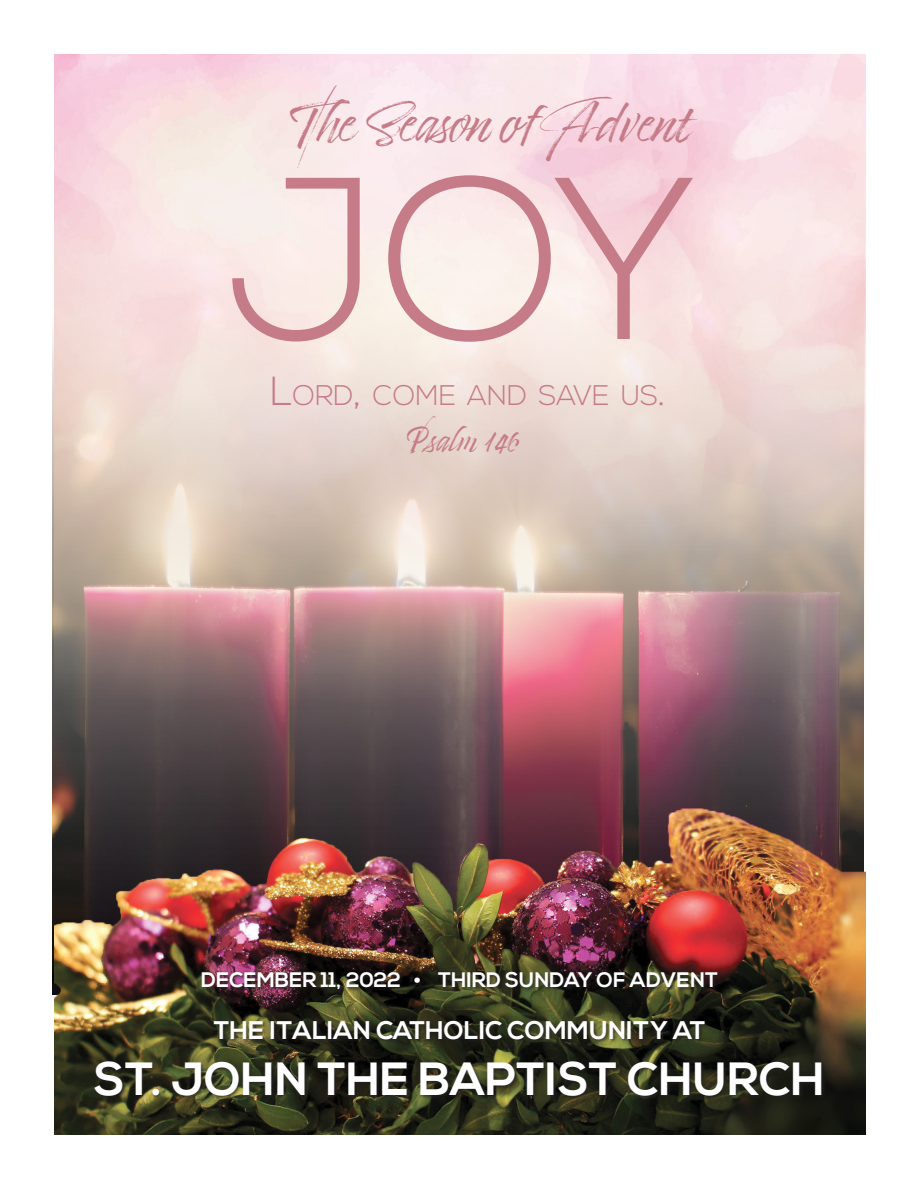
<style>
.page{position:relative;width:918px;height:1188px;background:#fff}
.page>*{position:absolute;margin:0;border:0;box-sizing:border-box;transform-origin:0 0}
.t1{font:300 230.25px "Nexa";color:#c67c88}
.t2{font:49.8px "Timberline";color:#c67c88}
.t3{font:700 46.5px "Nexa";color:#fff}
.t4{font:30px "Timberline";color:#c67c88}
.t5{font:300 28.35px "Nexa";color:#c67c88}
.t6{font:700 25.5px "Nexa";color:#fff}
.t7{font:700 21px "Nexa";color:#fff}
.s1{font-size:40.5px}
</style>
<div class="page">
<img style="left:53px;top:331px;width:811px;height:664px">
<img style="left:54px;top:809px;width:811px;height:325px">
<img style="left:54px;top:556px;width:811px;height:144px">
<img style="left:54px;top:54px;width:811px;height:502px">
<div style="left:94px;top:971px;width:733px;height:130px;background:#231f20;opacity:.7"></div>
<p class="t2" style="left:288px;top:95px;width:406px">The Season ofAdvent</p>
<p class="t1" style="left:224px;top:128px;width:478px">JOY</p>
<p class="t5" style="left:270px;top:379px;width:397px"><span class="s1">L</span>ORD<span class="s1">,</span> COME AND SAVE US<span class="s1">.</span></p>
<p class="t4" style="left:406px;top:423px;width:114px">Psalm 146</p>
<p class="t7" style="left:201px;top:968px;width:518px">DECEMBER 11, 2022 • THIRD SUNDAY OF ADVENT</p>
<p class="t6" style="left:214px;top:1015px;width:493px">THE ITALIAN CATHOLIC COMMUNITY AT</p>
<p class="t3" style="left:94px;top:1052px;width:732px">ST. JOHN THE BAPTIST CHURCH</p>
</div>
